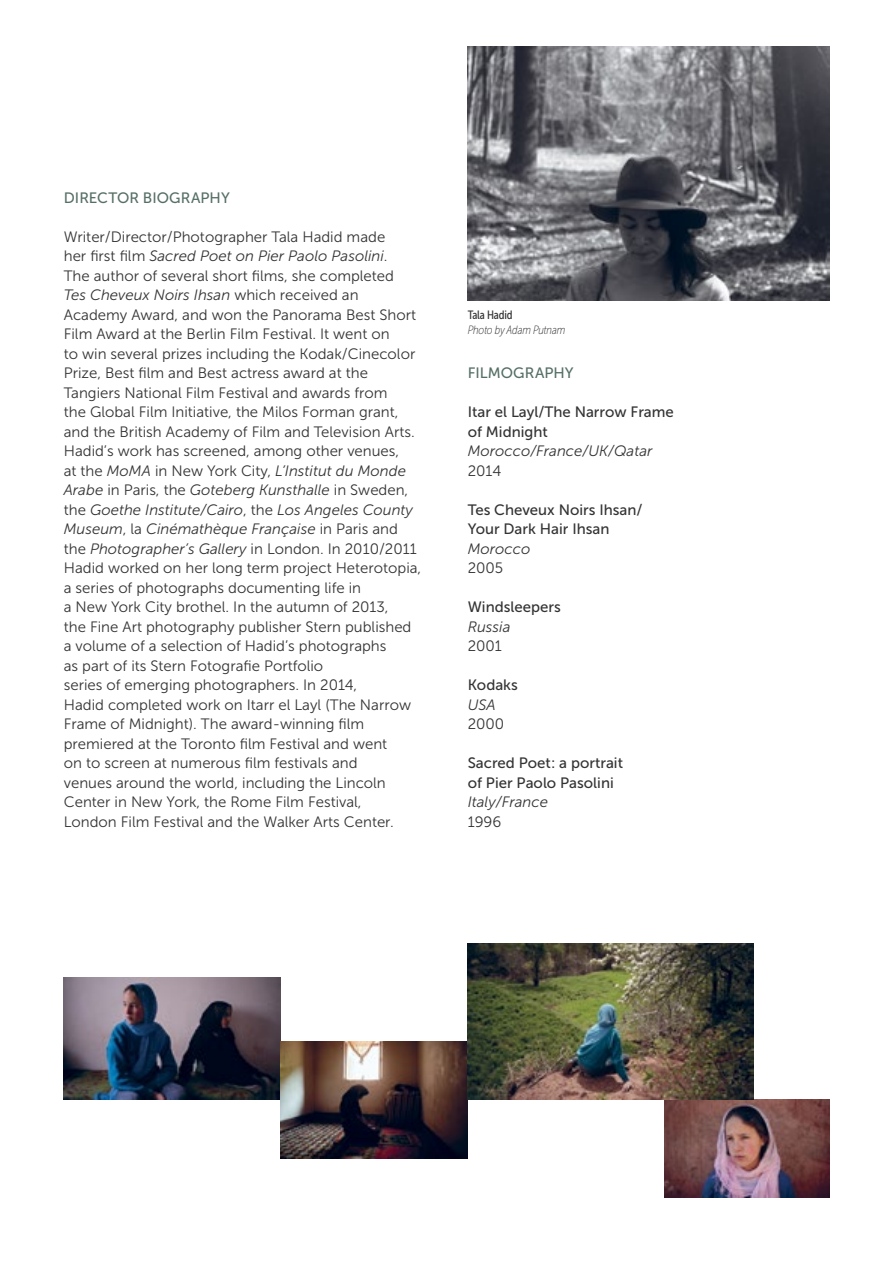
<style>
.page{position:relative;width:893px;height:1263px;background:#fff}
.page>*{position:absolute;margin:0;border:0;box-sizing:border-box;transform-origin:0 0}
.t1{font:15px/19.5px "Museo Sans 300";color:#333}
.t2{font:15px/19.5px "Museo Sans 500";color:#333}
.t3{font:italic 15px "Museo Sans 300";color:#333}
.t4{font:15px "Museo Sans 500";letter-spacing:.005em;color:#556f65}
.t5{font:italic 12px "Museo Sans Cond 100";letter-spacing:-.01em;color:#333}
.t6{font:12px "Museo Sans Cond 500";letter-spacing:-.01em;color:#333}
.s1{font-style:italic}
</style>
<div class="page">
<img style="left:64px;top:978px;width:217px;height:122px">
<img style="left:665px;top:1100px;width:164px;height:97px">
<img style="left:281px;top:1041px;width:187px;height:117px">
<img style="left:468px;top:944px;width:285px;height:156px">
<img style="left:468px;top:47px;width:361px;height:253px">
<p class="t4" style="left:64px;top:189px;width:168px">DIRECTOR BIOGRAPHY</p>
<p class="t1" style="left:64px;top:227px;width:359px">Writer/Director/Photographer Tala Hadid made<br>her first film <span class="s1">Sacred Poet on Pier Paolo Pasolini</span>.<br>The author of several short films, she completed<br><span class="s1">Tes Cheveux Noirs Ihsan</span> which received an Academy Award, and won the Panorama Best Short Film Award at the Berlin Film Festival. It went on<br>to win several prizes including the Kodak/Cinecolor Prize, Best film and Best actress award at the Tangiers National Film Festival and awards from<br>the Global Film Initiative, the Milos Forman grant, and the British Academy of Film and Television Arts.<br>Hadid’s work has screened, among other venues,<br>at the <span class="s1">MoMA</span> in New York City, <span class="s1">L’Institut du Monde Arabe</span> in Paris, the <span class="s1">Goteberg Kunsthalle</span> in Sweden, the <span class="s1">Goethe Institute/Cairo</span>, the <span class="s1">Los Angeles County Museum</span>, la <span class="s1">Cinémathèque Française</span> in Paris and the <span class="s1">Photographer’s Gallery</span> in London. In 2010/2011<br>Hadid worked on her long term project Heterotopia, a series of photographs documenting life in<br>a New York City brothel. In the autumn of 2013,<br>the Fine Art photography publisher Stern published a volume of a selection of Hadid’s photographs<br>as part of its Stern Fotografie Portfolio<br>series of emerging photographers. In 2014,<br>Hadid completed work on Itarr el Layl (The Narrow Frame of Midnight). The award-winning film premiered at the Toronto film Festival and went<br>on to screen at numerous film festivals and<br>venues around the world, including the Lincoln Center in New York, the Rome Film Festival,<br>London Film Festival and the Walker Arts Center.</p>
<p class="t6" style="left:468px;top:309px;width:46px">Tala Hadid</p>
<p class="t5" style="left:468px;top:324px;width:99px">Photo by Adam Putnam</p>
<p class="t4" style="left:468px;top:365px;width:108px">FILMOGRAPHY</p>
<p class="t2" style="left:468px;top:402px;width:208px">Itar el Layl/The Narrow Frame of Midnight</p>
<p class="t3" style="left:468px;top:443px;width:186px">Morocco/France/UK/Qatar</p>
<p class="t1" style="left:468px;top:461px;width:35px">2014</p>
<p class="t2" style="left:468px;top:500px;width:176px">Tes Cheveux Noirs Ihsan/<br>Your Dark Hair Ihsan</p>
<p class="t3" style="left:468px;top:540px;width:64px">Morocco</p>
<p class="t1" style="left:468px;top:558px;width:37px">2005</p>
<p class="t2" style="left:468px;top:597px;width:95px">Windsleepers</p>
<p class="t3" style="left:468px;top:618px;width:44px">Russia</p>
<p class="t1" style="left:468px;top:636px;width:36px">2001</p>
<p class="t2" style="left:468px;top:675px;width:52px">Kodaks</p>
<p class="t3" style="left:468px;top:696px;width:30px">USA</p>
<p class="t1" style="left:468px;top:714px;width:38px">2000</p>
<p class="t2" style="left:468px;top:753px;width:157px">Sacred Poet: a portrait of Pier Paolo Pasolini</p>
<p class="t3" style="left:468px;top:794px;width:82px">Italy/France</p>
<p class="t1" style="left:468px;top:812px;width:35px">1996</p>
</div>
